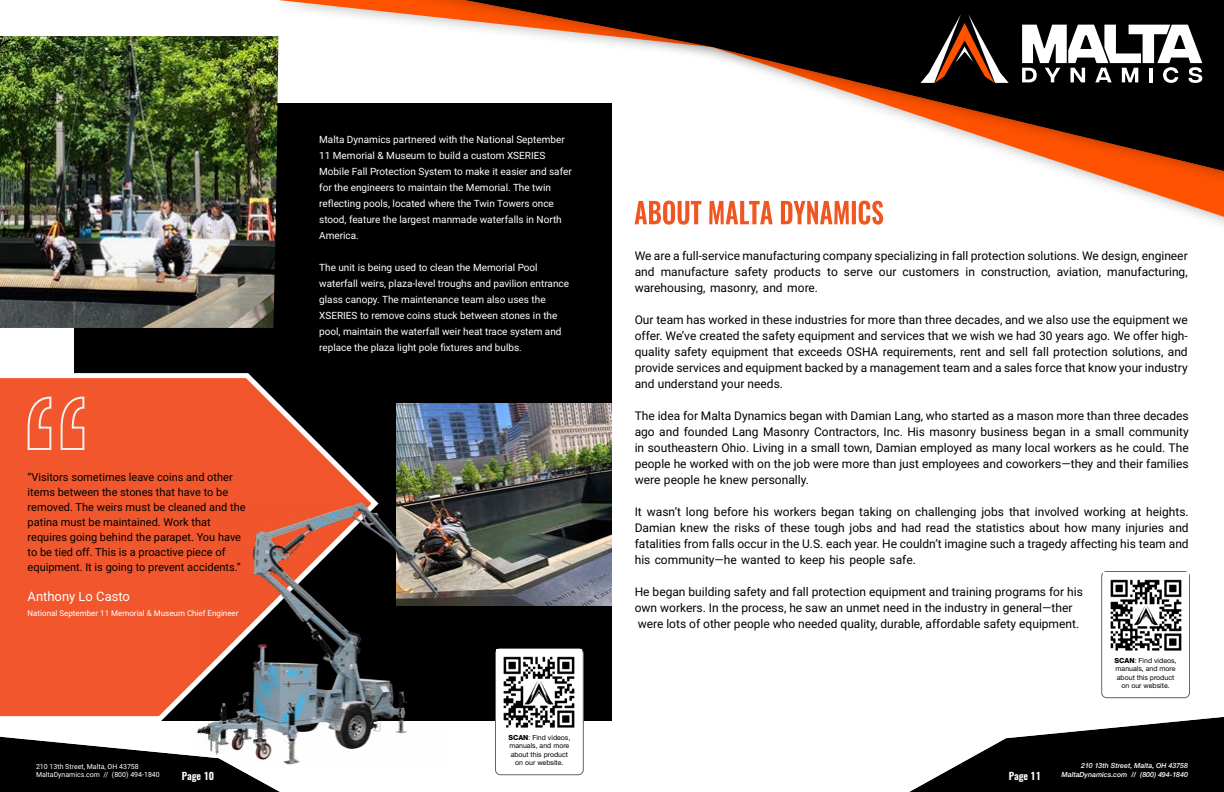
<style>
.page{position:relative;width:1224px;height:792px;background:#fff}
.page>*{position:absolute;margin:0;border:0;box-sizing:border-box;transform-origin:0 0}
.t1{font:13px "Roboto";color:#fff}
.t2{font:12px/16px "Roboto";color:#000;text-align:justify}
.t3{font:11px/15px "Roboto";color:#000}
.t4{font:10px/16px "Roboto";color:#fff}
.t5{font:600 10px "Oswald";color:#fff}
.t6{font:8px "Roboto";color:#fff}
.t7{font:7px/8.4px "Helvetica Neue LT Std";color:#000;text-align:center}
.t8{font:7px/8.4px "Roboto";color:#fff}
.t9{font:italic 500 7px/8.4px "Helvetica Neue LT Std";color:#fff;text-align:right}
.s1{font-weight:800}
</style>
<div class="page">
<svg style="left:278px;top:0;width:104px;height:64px"></svg>
<svg style="left:382px;top:0;width:842px;height:225px"></svg>
<div style="left:74px;top:103px;width:538px;height:618px;background:#000"></div>
<div style="left:0;top:726px;width:343px;height:66px;background:#000;opacity:.5"></div>
<img style="left:396px;top:403px;width:216px;height:202px">
<div style="left:495px;top:648px;width:89px;height:127px;border:1px solid #61646a;border-radius:5px"></div>
<img style="left:497px;top:649px;width:85px;height:79px">
<svg style="left:0;top:373px;width:376px;height:348px;background:#d9532f"></svg>
<svg style="left:27px;top:396px;width:58px;height:55px;background:#f17351"></svg>
<img style="left:0;top:36px;width:278px;height:292px">
<img style="left:195px;top:501px;width:249px;height:268px">
<div style="left:882px;top:706px;width:342px;height:86px;background:#000;opacity:.5"></div>
<div style="left:1101px;top:571px;width:89px;height:127px;border:1px solid #61646a;border-radius:5px"></div>
<img style="left:1103px;top:572px;width:85px;height:79px">
<svg style="left:635px;top:201px;width:248px;height:24px"></svg>
<svg style="left:921px;top:14px;width:88px;height:69px;background:#412c22"></svg>
<svg style="left:1022px;top:25px;width:180px;height:58px"></svg>
<p class="t3" style="left:28px;top:469px;width:220px">“Visitors sometimes leave coins and other items between the stones that have to be removed. The weirs must be cleaned and the patina must be maintained. Work that requires going behind the parapet. You have to be tied off. This is a proactive piece of equipment. It is going to prevent accidents.”</p>
<p class="t1" style="left:28px;top:587px;width:104px">Anthony Lo Casto</p>
<p class="t6" style="left:28px;top:607px;width:212px">National September 11 Memorial &amp; Museum Chief Engineer</p>
<p class="t8" style="left:36px;top:762px;width:125px">210 13th Street, Malta, OH 43758<br>MaltaDynamics.com // (800) 494-1840</p>
<p class="t5" style="left:182px;top:769px;width:34px">Page 10</p>
<p class="t4" style="left:319px;top:132px;width:254px">Malta Dynamics partnered with the National September 11 Memorial &amp; Museum to build a custom XSERIES Mobile Fall Protection System to make it easier and safer for the engineers to maintain the Memorial. The twin reflecting pools, located where the Twin Towers once stood, feature the largest manmade waterfalls in North America.</p>
<p class="t4" style="left:319px;top:260px;width:251px">The unit is being used to clean the Memorial Pool waterfall weirs, plaza-level troughs and pavilion entrance glass canopy. The maintenance team also uses the XSERIES to remove coins stuck between stones in the pool, maintain the waterfall weir heat trace system and replace the plaza light pole fixtures and bulbs.</p>
<p class="t7" style="left:508px;top:733px;width:63px"><span class="s1">SCAN</span>: Find videos, manuals, and more about this product on our website.</p>
<p class="t2" style="left:635px;top:247px;width:555px">We are a full-service manufacturing company specializing in fall protection solutions. We design, engineer and manufacture safety products to serve our customers in construction, aviation, manufacturing, warehousing, masonry, and more.</p>
<p class="t2" style="left:635px;top:311px;width:555px">Our team has worked in these industries for more than three decades, and we also use the equipment we offer. We’ve created the safety equipment and services that we wish we had 30 years ago. We offer high&shy;quality safety equipment that exceeds OSHA requirements, rent and sell fall protection solutions, and provide services and equipment backed by a management team and a sales force that know your industry and understand your needs.</p>
<p class="t2" style="left:635px;top:407px;width:556px">The idea for Malta Dynamics began with Damian Lang, who started as a mason more than three decades ago and founded Lang Masonry Contractors, Inc. His masonry business began in a small community in southeastern Ohio. Living in a small town, Damian employed as many local workers as he could. The people he worked with on the job were more than just employees and coworkers—they and their families were people he knew personally.</p>
<p class="t2" style="left:635px;top:503px;width:556px">It wasn’t long before his workers began taking on challenging jobs that involved working at heights.<br>Damian knew the risks of these tough jobs and had read the statistics about how many injuries and fatalities from falls occur in the U.S. each year. He couldn’t imagine such a tragedy affecting his team and his community—he wanted to keep his people safe.</p>
<p class="t2" style="left:635px;top:583px;width:450px;text-align:left">He began building safety and fall protection equipment and training programs for his own workers. In the process, he saw an unmet need in the industry in general—ther were lots of other people who needed quality, durable, affordable safety equipment.</p>
<p class="t7" style="left:1115px;top:656px;width:63px"><span class="s1">SCAN</span>: Find videos, manuals, and more about this product on our website.</p>
<p class="t5" style="left:1009px;top:769px;width:34px">Page 11</p>
<p class="t9" style="left:1062px;top:762px;width:128px">210 13th Street, Malta, OH 43758<br>MaltaDynamics.com // (800) 494-1840</p>
</div>
